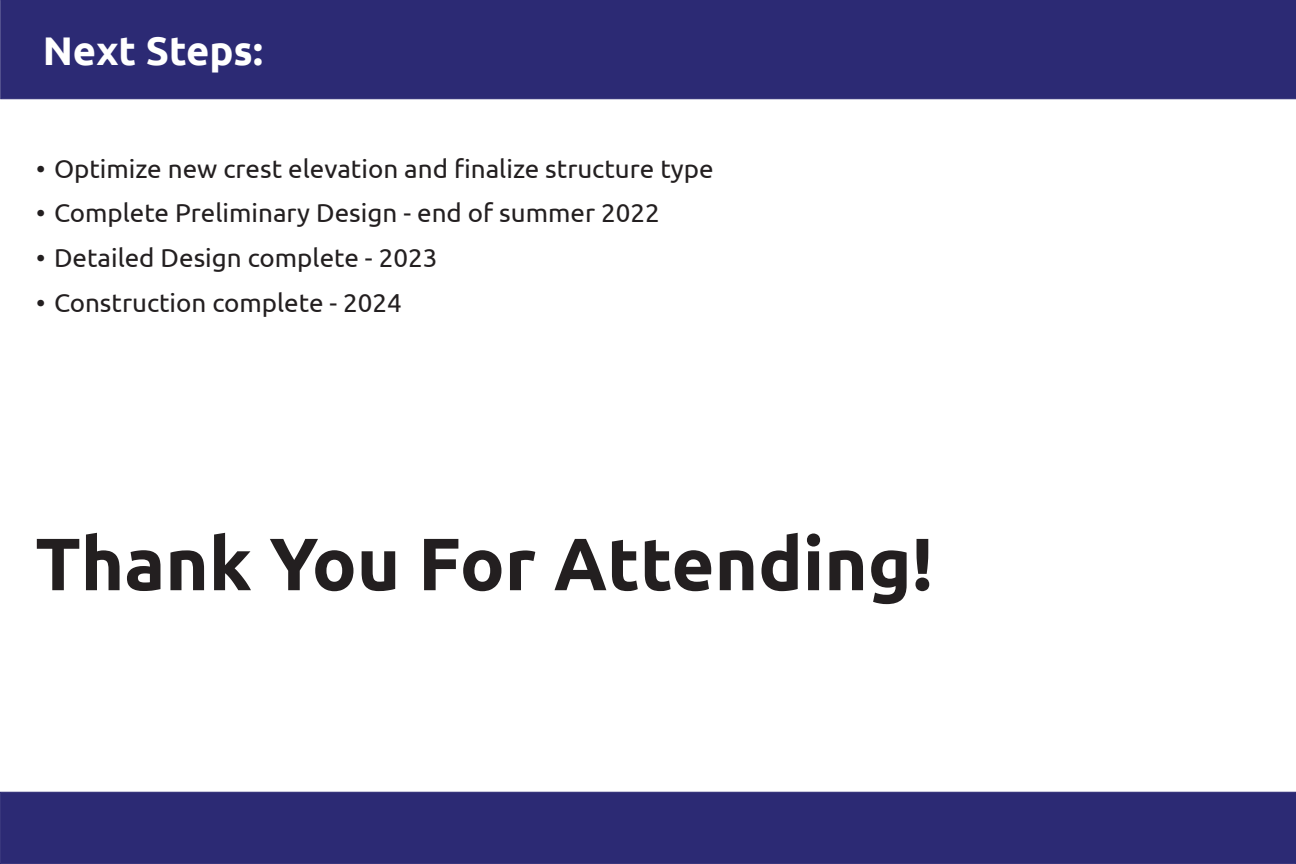
<style>
.page{position:relative;width:1296px;height:864px;background:#fff}
.page>*{position:absolute;margin:0;border:0;box-sizing:border-box;transform-origin:0 0}
.t1{font:700 74px "Ubuntu";color:#231f20}
.t2{font:700 40px "Ubuntu";color:#fff}
.t3{font:26px "Ubuntu";color:#231f20}
</style>
<div class="page">
<div style="left:0;top:0;width:1296px;height:99px;background:#2c2a74"></div>
<div style="left:0;top:792px;width:1296px;height:72px;background:#2c2a74"></div>
<p class="t2" style="left:43px;top:27px;width:222px">Next Steps:</p>
<p class="t3" style="left:36px;top:153px;width:679px">• Optimize new crest elevation and finalize structure type</p>
<p class="t3" style="left:36px;top:197px;width:625px">• Complete Preliminary Design - end of summer 2022</p>
<p class="t3" style="left:36px;top:242px;width:403px">• Detailed Design complete - 2023</p>
<p class="t3" style="left:36px;top:287px;width:367px">• Construction complete - 2024</p>
<p class="t1" style="left:35px;top:519px;width:899px">Thank You For Attending!</p>
</div>
